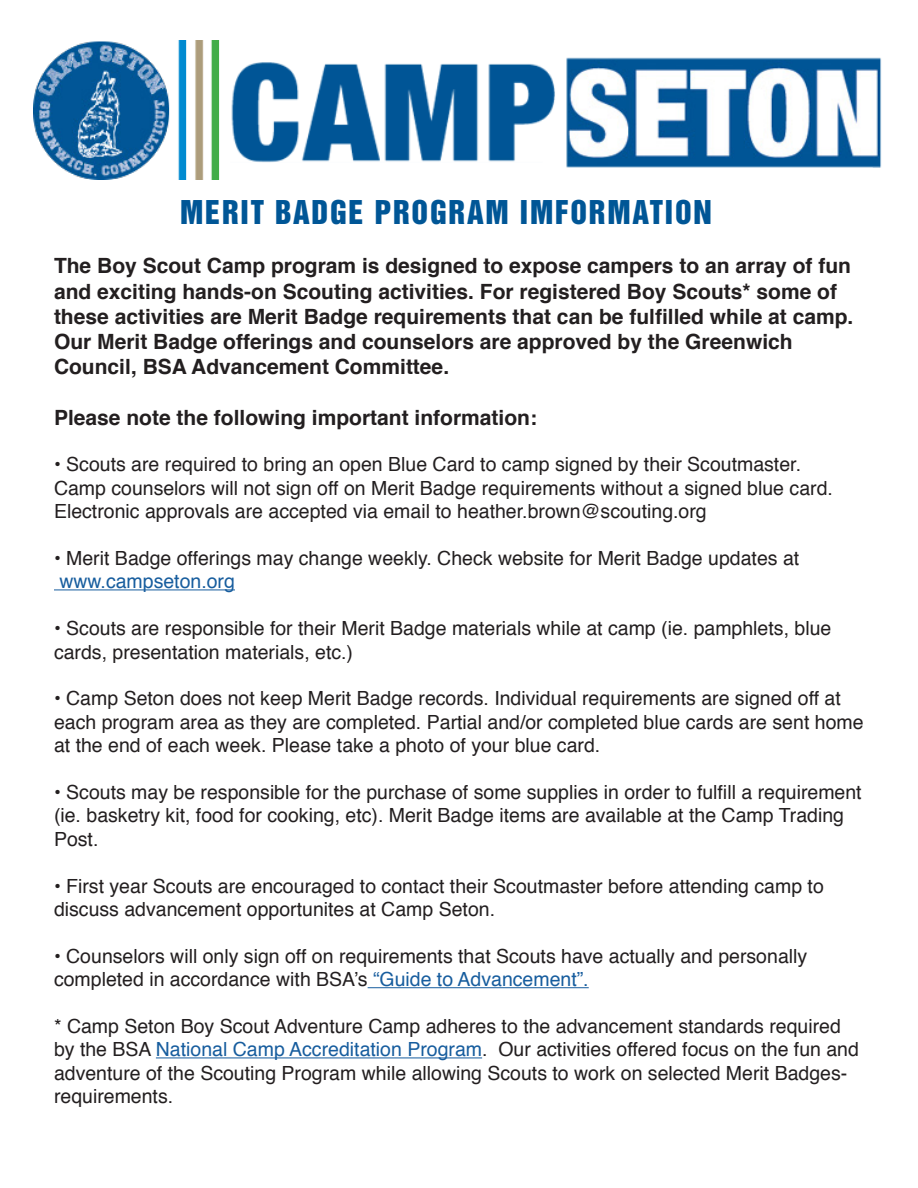
<style>
.page{position:relative;width:918px;height:1188px;background:#fff}
.page>*{position:absolute;margin:0;border:0;box-sizing:border-box;transform-origin:0 0}
.t1{font:30px "Helvetica Inserat LT Std";letter-spacing:.06em;color:#005696}
.t2{font:700 21px/25.2px "Helvetica";color:#231f20}
.t3{font:19.5px/23.4px "Helvetica";color:#231f20}
.t4{font:19.5px "Helvetica";color:#175d9e}
.s1{color:#175d9e}
</style>
<div class="page">
<hr style="left:54px;top:589px;width:181px;height:1px;background:#175d9e">
<hr style="left:368px;top:987px;width:221px;height:1px;background:#175d9e">
<hr style="left:156px;top:1057px;width:326px;height:1px;background:#175d9e">
<img style="left:34px;top:41px;width:848px;height:138px">
<p class="t1" style="left:180px;top:194px;width:533px">MERIT BADGE PROGRAM IMFORMATION</p>
<p class="t2" style="left:54px;top:254px;width:801px">The Boy Scout Camp program is designed to expose campers to an array of fun and exciting hands-on Scouting activities. For registered Boy Scouts* some of these activities are Merit Badge requirements that can be fulfilled while at camp.<br>Our Merit Badge offerings and counselors are approved by the Greenwich</p>
<p class="t2" style="left:54px;top:355px;width:397px">Council, BSA Advancement Committee.</p>
<p class="t2" style="left:54px;top:405px;width:485px">Please note the following important information:</p>
<p class="t3" style="left:54px;top:454px;width:749px">• Scouts are required to bring an open Blue Card to camp signed by their Scoutmaster.</p>
<p class="t3" style="left:54px;top:477px;width:780px">Camp counselors will not sign off on Merit Badge requirements without a signed blue card.<br>Electronic approvals are accepted via email to heather.brown@scouting.org</p>
<p class="t3" style="left:54px;top:547px;width:747px">• Merit Badge offerings may change weekly. Check website for Merit Badge updates at</p>
<p class="t4" style="left:59px;top:567px;width:177px">www.campseton.org</p>
<p class="t3" style="left:54px;top:617px;width:779px">• Scouts are responsible for their Merit Badge materials while at camp (ie. pamphlets, blue</p>
<p class="t3" style="left:54px;top:641px;width:301px">cards, presentation materials, etc.)</p>
<p class="t3" style="left:54px;top:688px;width:788px">• Camp Seton does not keep Merit Badge records. Individual requirements are signed off at</p>
<p class="t3" style="left:54px;top:711px;width:811px">each program area as they are completed. Partial and/or completed blue cards are sent home</p>
<p class="t3" style="left:54px;top:734px;width:548px">at the end of each week. Please take a photo of your blue card.</p>
<p class="t3" style="left:54px;top:781px;width:809px">• Scouts may be responsible for the purchase of some supplies in order to fulfill a requirement</p>
<p class="t3" style="left:54px;top:805px;width:792px">(ie. basketry kit, food for cooking, etc). Merit Badge items are available at the Camp Trading</p>
<p class="t3" style="left:54px;top:828px;width:46px">Post.</p>
<p class="t3" style="left:54px;top:875px;width:771px">• First year Scouts are encouraged to contact their Scoutmaster before attending camp to discuss advancement opportunites at Camp Seton.</p>
<p class="t3" style="left:54px;top:945px;width:755px">• Counselors will only sign off on requirements that Scouts have actually and personally</p>
<p class="t3" style="left:54px;top:968px;width:536px">completed in accordance with BSA’s <span class="s1">“Guide to Advancement”.</span></p>
<p class="t3" style="left:54px;top:1015px;width:807px">* Camp Seton Boy Scout Adventure Camp adheres to the advancement standards required by the BSA <span class="s1">National Camp Accreditation Program</span>. Our activities offered focus on the fun and adventure of the Scouting Program while allowing Scouts to work on selected Merit Badges&shy;requirements.</p>
</div>
